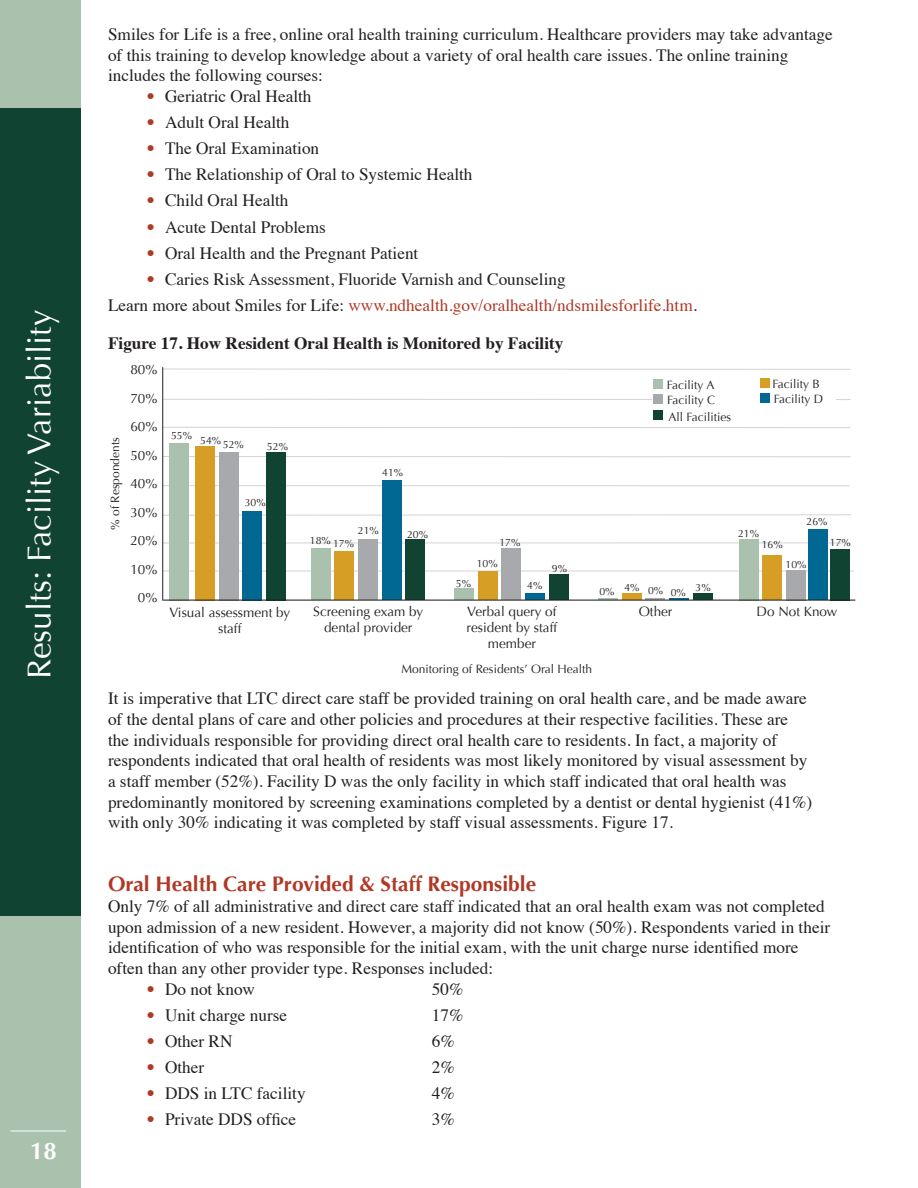
<style>
.page{position:relative;width:918px;height:1188px;background:#fff}
.page>*{position:absolute;margin:0;border:0;box-sizing:border-box;transform-origin:0 0}
.t1{font:33px "Optima";color:#fff}
.t2{font:700 24px "Optima";color:#fff}
.text{font:700 21px "Optima";color:#b03926}
.text-2{font:17.25px/20.7px "Times";color:#231f20}
.text-3{font:17.25px "Times";color:#b03926}
.text-4{font:700 17.25px "Times";color:#231f20}
.t3{font:13.5px/16.2px "Optima";color:#231f20;text-align:center}
.t4{font:12px "Optima";color:#231f20}
.t5{font:10.5px "Optima";color:#231f20}
.s1{font-family:"Palatino";color:#b03926}
.s2{color:#231f20}
</style>
<div class="page">
<div style="left:0;top:0;width:81px;height:1188px;background:#aac1ad"></div>
<div style="left:0;top:108px;width:81px;height:808px;background:#104331"></div>
<hr style="left:10px;top:1131px;width:56px;height:1px;background:#fff">
<hr style="left:163px;top:456px;width:688px;height:1px;background:#57585a">
<hr style="left:163px;top:427px;width:688px;height:1px;background:#57585a">
<hr style="left:163px;top:399px;width:688px;height:1px;background:#57585a">
<hr style="left:163px;top:368px;width:688px;height:2px;background:#57585a">
<hr style="left:163px;top:485px;width:687px;height:1px;background:#57585a">
<hr style="left:163px;top:514px;width:688px;height:2px;background:#57585a">
<hr style="left:163px;top:542px;width:688px;height:2px;background:#57585a">
<hr style="left:163px;top:570px;width:691px;height:2px;background:#57585a">
<div style="left:169px;top:443px;width:19px;height:158px;background:#aac1ad"></div>
<div style="left:311px;top:548px;width:19px;height:52px;background:#aac1ad"></div>
<div style="left:455px;top:588px;width:19px;height:11px;background:#aac1ad"></div>
<svg style="left:599px;top:598px;width:19px;height:1px"></svg>
<div style="left:739px;top:539px;width:19px;height:61px;background:#aac1ad"></div>
<div style="left:243px;top:511px;width:19px;height:90px;background:#006893"></div>
<div style="left:382px;top:480px;width:19px;height:120px;background:#006893"></div>
<div style="left:525px;top:593px;width:20px;height:6px;background:#006893"></div>
<div style="left:808px;top:530px;width:20px;height:70px;background:#006893"></div>
<div style="left:196px;top:446px;width:19px;height:155px;background:#d79e26"></div>
<div style="left:335px;top:551px;width:19px;height:49px;background:#d79e26"></div>
<div style="left:478px;top:571px;width:19px;height:28px;background:#d79e26"></div>
<div style="left:622px;top:593px;width:19px;height:6px;background:#d79e26"></div>
<div style="left:763px;top:555px;width:19px;height:45px;background:#d79e26"></div>
<div style="left:266px;top:452px;width:20px;height:149px;background:#104331"></div>
<div style="left:406px;top:539px;width:19px;height:61px;background:#104331"></div>
<div style="left:549px;top:574px;width:19px;height:25px;background:#104331"></div>
<div style="left:693px;top:593px;width:19px;height:6px;background:#104331"></div>
<div style="left:831px;top:549px;width:19px;height:52px;background:#104331"></div>
<div style="left:219px;top:452px;width:19px;height:149px;background:#a8a9ad"></div>
<div style="left:358px;top:539px;width:20px;height:61px;background:#a8a9ad"></div>
<div style="left:502px;top:548px;width:19px;height:51px;background:#a8a9ad"></div>
<svg style="left:646px;top:598px;width:43px;height:2px"></svg>
<div style="left:786px;top:570px;width:19px;height:30px;background:#a8a9ad"></div>
<hr style="left:162px;top:367px;width:1px;height:234px;background:#231f20">
<div style="left:652px;top:374px;width:184px;height:52px;background:#fff"></div>
<div style="left:654px;top:379px;width:9px;height:9px;background:#aac1ad"></div>
<div style="left:760px;top:379px;width:10px;height:9px;background:#d79e26"></div>
<div style="left:654px;top:394px;width:9px;height:10px;background:#a8a9ad"></div>
<div style="left:760px;top:394px;width:10px;height:9px;background:#006893"></div>
<div style="left:654px;top:410px;width:9px;height:9px;background:#104331"></div>
<hr style="left:163px;top:600px;width:692px;height:1px;background:#231f20">
<p class="t1" style="left:20px;top:679px;width:371px;rotate:-90deg">Results: Facility Variability</p>
<h2 class="t2" style="left:30px;top:1137px;width:28px">18</h2>
<p class="text-2" style="left:108px;top:22px;width:726px">Smiles for Life is a free, online oral health training curriculum. Healthcare providers may take advantage of this training to develop knowledge about a variety of oral health care issues. The online training includes the following courses:</p>
<p class="text-2" style="left:146px;top:84px;width:168px"><span class="s1">•</span> Geriatric Oral Health</p>
<p class="text-2" style="left:146px;top:111px;width:146px"><span class="s1">•</span> Adult Oral Health</p>
<p class="text-2" style="left:146px;top:137px;width:175px"><span class="s1">•</span> The Oral Examination</p>
<p class="text-2" style="left:146px;top:163px;width:329px"><span class="s1">•</span> The Relationship of Oral to Systemic Health</p>
<p class="text-2" style="left:146px;top:189px;width:145px"><span class="s1">•</span> Child Oral Health</p>
<p class="text-2" style="left:146px;top:215px;width:182px"><span class="s1">•</span> Acute Dental Problems</p>
<p class="text-2" style="left:146px;top:241px;width:274px"><span class="s1">•</span> Oral Health and the Pregnant Patient</p>
<p class="text-2" style="left:146px;top:267px;width:422px"><span class="s1">•</span> Caries Risk Assessment, Fluoride Varnish and Counseling</p>
<p class="text-3" style="left:108px;top:289px;width:591px"><span class="s2">Learn more about Smiles for Life:</span> www.ndhealth.gov/oralhealth/ndsmilesforlife.htm<span class="s2">.</span></p>
<p class="text-4" style="left:108px;top:327px;width:457px">Figure 17. How Resident Oral Health is Monitored by Facility</p>
<p class="t4" style="left:108px;top:530px;width:94px;rotate:-90deg">% of Respondents</p>
<p class="t3" style="left:130px;top:362px;width:29px">80%</p>
<p class="t3" style="left:130px;top:390px;width:29px">70%</p>
<p class="t3" style="left:130px;top:419px;width:29px">60%</p>
<p class="t3" style="left:130px;top:447px;width:29px">50%</p>
<p class="t3" style="left:130px;top:476px;width:29px">40%</p>
<p class="t3" style="left:130px;top:504px;width:29px">30%</p>
<p class="t3" style="left:130px;top:533px;width:29px">20%</p>
<p class="t3" style="left:130px;top:561px;width:29px">10%</p>
<p class="t3" style="left:138px;top:590px;width:21px">0%</p>
<p class="t5" style="left:171px;top:430px;width:23px">55%</p>
<p class="t5" style="left:200px;top:434px;width:23px">54%</p>
<p class="t5" style="left:223px;top:438px;width:23px">52%</p>
<p class="t5" style="left:267px;top:440px;width:23px">52%</p>
<p class="t5" style="left:245px;top:497px;width:23px">30%</p>
<p class="t5" style="left:382px;top:466px;width:23px">41%</p>
<p class="t5" style="left:358px;top:525px;width:23px">21%</p>
<p class="t5" style="left:310px;top:534px;width:23px">18%</p>
<p class="t5" style="left:333px;top:538px;width:23px">17%</p>
<p class="t5" style="left:407px;top:528px;width:23px">20%</p>
<p class="t5" style="left:499px;top:536px;width:23px">17%</p>
<p class="t5" style="left:477px;top:557px;width:23px">10%</p>
<p class="t5" style="left:456px;top:577px;width:17px">5%</p>
<p class="t5" style="left:527px;top:580px;width:17px">4%</p>
<p class="t5" style="left:552px;top:563px;width:17px">9%</p>
<p class="t4" style="left:773px;top:377px;width:49px">Facility B</p>
<p class="t4" style="left:667px;top:378px;width:49px">Facility A</p>
<p class="t4" style="left:667px;top:393px;width:50px">Facility C</p>
<p class="t4" style="left:774px;top:392px;width:51px">Facility D</p>
<p class="t4" style="left:669px;top:410px;width:64px">All Facilities</p>
<p class="t5" style="left:599px;top:586px;width:17px">0%</p>
<p class="t5" style="left:624px;top:581px;width:17px">4%</p>
<p class="t5" style="left:696px;top:581px;width:17px">3%</p>
<p class="t5" style="left:648px;top:585px;width:17px">0%</p>
<p class="t5" style="left:671px;top:586px;width:17px">0%</p>
<p class="t5" style="left:738px;top:527px;width:23px">21%</p>
<p class="t5" style="left:762px;top:539px;width:23px">16%</p>
<p class="t5" style="left:807px;top:516px;width:23px">26%</p>
<p class="t5" style="left:830px;top:537px;width:23px">17%</p>
<p class="t5" style="left:786px;top:559px;width:23px">10%</p>
<p class="t3" style="left:169px;top:605px;width:122px">Visual assessment by staff</p>
<p class="t3" style="left:313px;top:604px;width:112px">Screening exam by dental provider</p>
<p class="t3" style="left:467px;top:604px;width:92px">Verbal query of resident by staff member</p>
<p class="t3" style="left:639px;top:604px;width:35px">Other</p>
<p class="t3" style="left:757px;top:604px;width:82px">Do Not Know</p>
<p class="t4" style="left:402px;top:662px;width:192px">Monitoring of Residents’ Oral Health</p>
<p class="text-2" style="left:108px;top:687px;width:706px">It is imperative that LTC direct care staff be provided training on oral health care, and be made aware of the dental plans of care and other policies and procedures at their respective facilities. These are the individuals responsible for providing direct oral health care to residents. In fact, a majority of respondents indicated that oral health of residents was most likely monitored by visual assessment by a staff member (52%). Facility D was the only facility in which staff indicated that oral health was predominantly monitored by screening examinations completed by a dentist or dental hygienist (41%) with only 30% indicating it was completed by staff visual assessments. Figure 17.</p>
<p class="text" style="left:108px;top:872px;width:430px">Oral Health Care Provided &amp; Staff Responsible</p>
<p class="text-2" style="left:108px;top:894px;width:724px">Only 7% of all administrative and direct care staff indicated that an oral health exam was not completed upon admission of a new resident. However, a majority did not know (50%). Respondents varied in their identification of who was responsible for the initial exam, with the unit charge nurse identified more often than any other provider type. Responses included:</p>
<p class="text-2" style="left:146px;top:977px;width:111px"><span class="s1">•</span> Do not know</p>
<p class="text-2" style="left:432px;top:977px;width:33px">50%</p>
<p class="text-2" style="left:146px;top:1003px;width:143px"><span class="s1">•</span> Unit charge nurse</p>
<p class="text-2" style="left:432px;top:1003px;width:33px">17%</p>
<p class="text-2" style="left:146px;top:1029px;width:89px"><span class="s1">•</span> Other RN</p>
<p class="text-2" style="left:432px;top:1029px;width:24px">6%</p>
<p class="text-2" style="left:146px;top:1056px;width:60px"><span class="s1">•</span> Other</p>
<p class="text-2" style="left:432px;top:1056px;width:24px">2%</p>
<p class="text-2" style="left:146px;top:1082px;width:162px"><span class="s1">•</span> DDS in LTC facility</p>
<p class="text-2" style="left:432px;top:1082px;width:24px">4%</p>
<p class="text-2" style="left:146px;top:1108px;width:152px"><span class="s1">•</span> Private DDS office</p>
<p class="text-2" style="left:432px;top:1108px;width:24px">3%</p>
</div>
